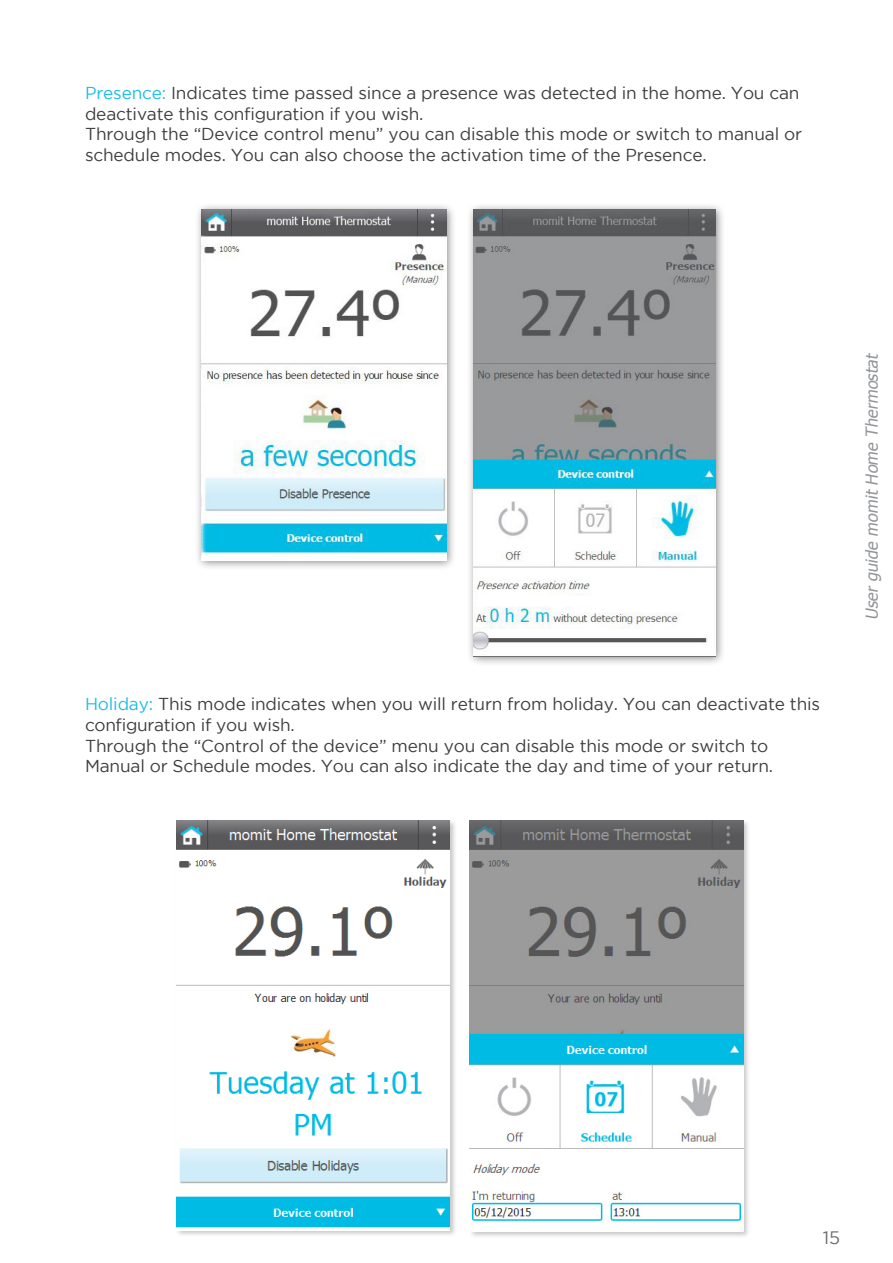
<style>
.page{position:relative;width:893px;height:1263px;background:#fff}
.page>*{position:absolute;margin:0;border:0;box-sizing:border-box;transform-origin:0 0}
.t1{font:18px "Gotham";color:#6c6d70}
.t2{font:17.25px/20.7px "Gotham";letter-spacing:-.01em;color:#3e3e3f}
.t3{font:italic 16.5px "Tahoma";color:#939598}
.s1{color:#1bbde7}
</style>
<div class="page">
<div style="left:176px;top:819px;width:281px;height:418px;background:#231f20;opacity:.25"></div>
<img style="left:177px;top:821px;width:272px;height:409px">
<div style="left:469px;top:819px;width:282px;height:419px;background:#231f20;opacity:.25"></div>
<img style="left:470px;top:821px;width:273px;height:410px">
<div style="left:466px;top:203px;width:260px;height:463px;background:#231f20;opacity:.55"></div>
<img style="left:474px;top:210px;width:241px;height:446px">
<div style="left:195px;top:203px;width:262px;height:367px;background:#231f20;opacity:.55"></div>
<img style="left:202px;top:210px;width:244px;height:350px">
<p class="t2" style="left:85px;top:82px;width:716px"><span class="s1">Presence:</span> Indicates time passed since a presence was detected in the home. You can deactivate this configuration if you wish.</p>
<p class="t2" style="left:85px;top:124px;width:718px">Through the “Device control menu” you can disable this mode or switch to manual or schedule modes. You can also choose the activation time of the Presence.</p>
<p class="t2" style="left:85px;top:694px;width:737px"><span class="s1">Holiday:</span> This mode indicates when you will return from holiday. You can deactivate this configuration if you wish.</p>
<p class="t2" style="left:85px;top:735px;width:689px">Through the “Control of the device” menu you can disable this mode or switch to<br>Manual or Schedule modes. You can also indicate the day and time of your return.</p>
<p class="t3" style="left:861px;top:620px;width:270px;rotate:-90deg">User guide momit Home Thermostat</p>
<p class="t1" style="left:823px;top:1228px;width:19px">15</p>
</div>
